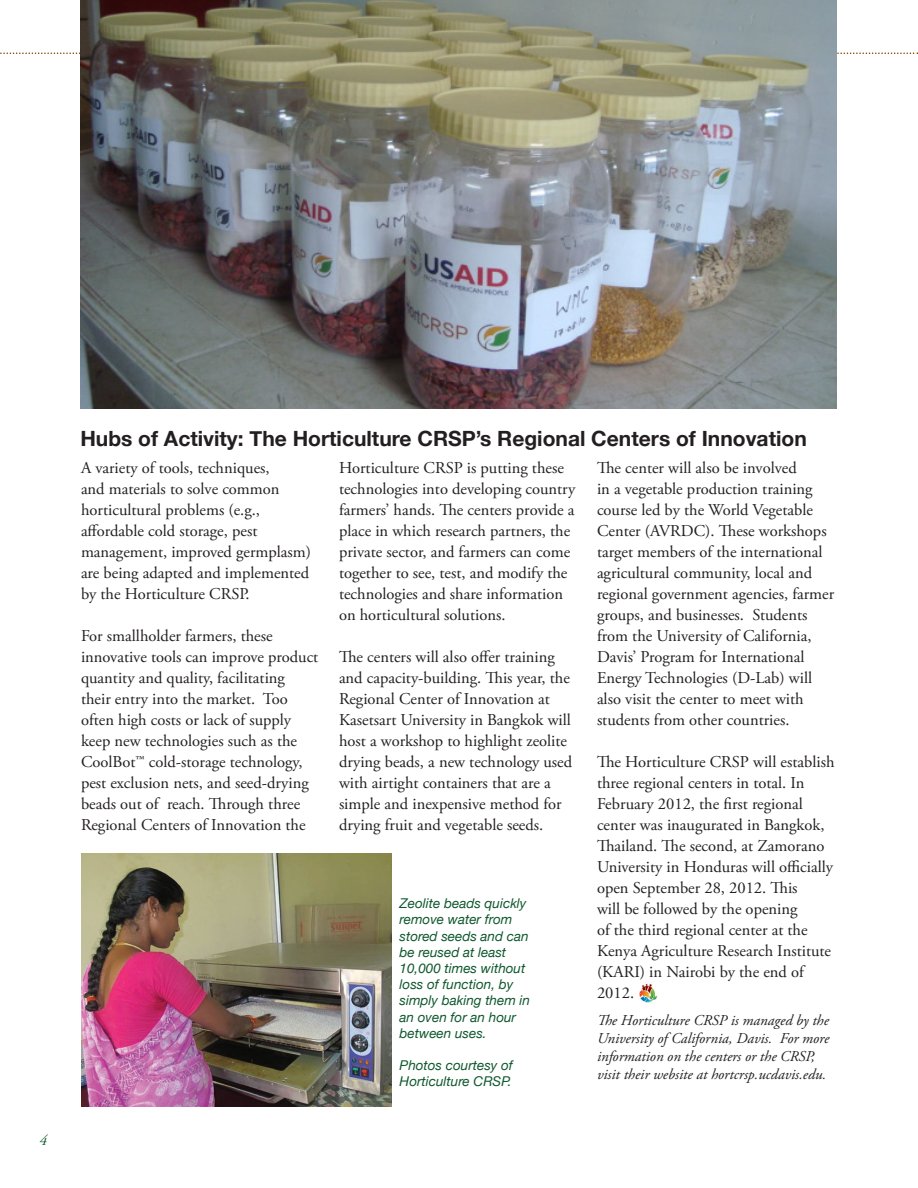
<style>
.page{position:relative;width:918px;height:1188px;background:#fff}
.page>*{position:absolute;margin:0;border:0;box-sizing:border-box;transform-origin:0 0}
.Headline{font:700 21px "Helvetica Neue";color:#231f20}
.Text{font:16.5px/21px "Adobe Garamond Pro";color:#231f20}
.More_info{font:italic 15px/18px "Adobe Garamond Pro";color:#231f20}
.t1{font:italic 15px "Adobe Garamond Pro";color:#0f582d}
.t2{font:italic 13.5px/16.2px "Helvetica Neue";color:#0f582d}
</style>
<div class="page">
<svg style="left:0;top:52px;width:918px;height:2px"></svg>
<img style="left:639px;top:983px;width:19px;height:20px">
<img style="left:80px;top:0;width:756px;height:408px">
<img style="left:81px;top:853px;width:311px;height:254px">
<p class="t1" style="left:39px;top:1131px;width:9px">4</p>
<p class="Headline" style="left:80px;top:419px;width:728px">Hubs of Activity: The Horticulture CRSP’s Regional Centers of Innovation</p>
<p class="Text" style="left:81px;top:458px;width:232px">A variety of tools, techniques,<br>and materials to solve common horticultural problems (e.g., affordable cold storage, pest management, improved germplasm) are being adapted and implemented by the Horticulture CRSP.</p>
<p class="Text" style="left:81px;top:626px;width:239px">For smallholder farmers, these innovative tools can improve product quantity and quality, facilitating their entry into the market. Too often high costs or lack of supply keep new technologies such as the CoolBot™ cold-storage technology, pest exclusion nets, and seed-drying beads out of reach. Through three Regional Centers of Innovation the</p>
<p class="Text" style="left:339px;top:458px;width:238px">Horticulture CRSP is putting these technologies into developing country farmers’ hands. The centers provide a place in which research partners, the private sector, and farmers can come together to see, test, and modify the technologies and share information on horticultural solutions.</p>
<p class="Text" style="left:339px;top:647px;width:235px">The centers will also offer training and capacity-building. This year, the Regional Center of Innovation at Kasetsart University in Bangkok will host a workshop to highlight zeolite drying beads, a new technology used with airtight containers that are a simple and inexpensive method for drying fruit and vegetable seeds.</p>
<p class="Text" style="left:597px;top:458px;width:239px">The center will also be involved<br>in a vegetable production training course led by the World Vegetable Center (AVRDC). These workshops target members of the international agricultural community, local and regional government agencies, farmer groups, and businesses. Students from the University of California, Davis’ Program for International Energy Technologies (D-Lab) will also visit the center to meet with students from other countries.</p>
<p class="Text" style="left:597px;top:752px;width:239px">The Horticulture CRSP will establish three regional centers in total. In<br>February 2012, the first regional center was inaugurated in Bangkok,<br>Thailand. The second, at Zamorano<br>University in Honduras will officially open September 28, 2012. This<br>will be followed by the opening<br>of the third regional center at the<br>Kenya Agriculture Research Institute (KARI) in Nairobi by the end of<br>2012.</p>
<p class="t2" style="left:400px;top:895px;width:132px">Zeolite beads quickly remove water from stored seeds and can be reused at least<br>10,000 times without loss of function, by simply baking them in an oven for an hour between uses.</p>
<p class="t2" style="left:400px;top:1057px;width:115px">Photos courtesy of<br>Horticulture CRSP.</p>
<p class="More_info" style="left:597px;top:1012px;width:234px">The Horticulture CRSP is managed by the University of California, Davis. For more information on the centers or the CRSP, visit their website at hortcrsp.ucdavis.edu.</p>
</div>
